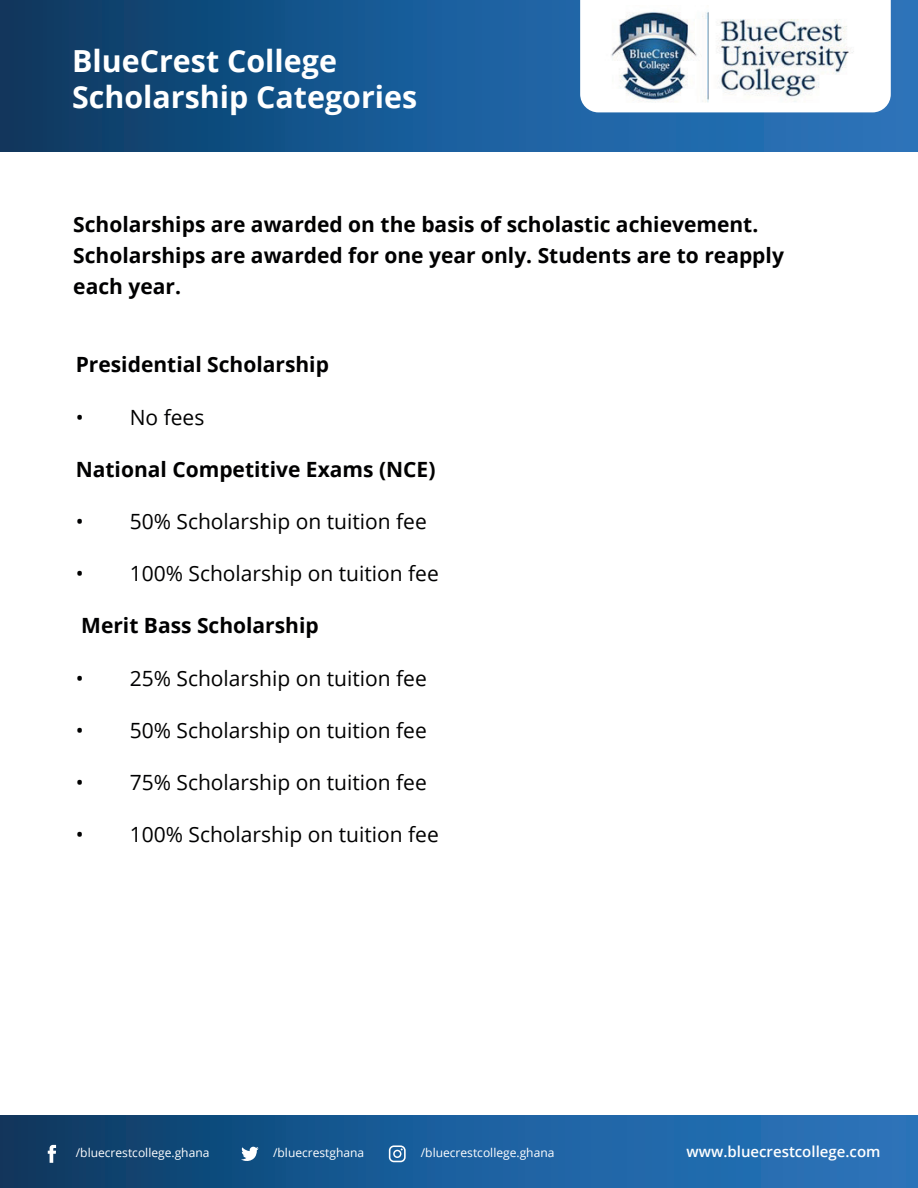
<style>
.page{position:relative;width:918px;height:1188px;background:#fff}
.page>*{position:absolute;margin:0;border:0;box-sizing:border-box;transform-origin:0 0}
.t1{font:700 30.45px/36.5px "Open Sans";color:#fff}
.t2{font:700 21px/31.2px "Open Sans";color:#000001}
.t3{font:21px "Open Sans";color:#000001}
.t4{font:600 15px "Open Sans";color:#fff}
.t5{font:12px "Open Sans";color:#fff}
</style>
<div class="page">
<div style="left:0;top:0;width:918px;height:151px;background:linear-gradient(to right,#093c67,#2f7cc6)"></div>
<svg style="left:580px;top:0;width:311px;height:112px"></svg>
<img style="left:598px;top:5px;width:276px;height:101px">
<div style="left:0;top:1115px;width:918px;height:73px;background:linear-gradient(to right,#0b3d67,#2b7ac4)"></div>
<svg style="left:241px;top:1147px;width:18px;height:15px"></svg>
<svg style="left:48px;top:1145px;width:8px;height:18px"></svg>
<svg style="left:389px;top:1145px;width:17px;height:17px"></svg>
<h1 class="t1" style="left:72px;top:42px;width:347px">BlueCrest College<br>Scholarship Categories</h1>
<p class="t2" style="left:73px;top:208px;width:712px">Scholarships are awarded on the basis of scholastic achievement.<br>Scholarships are awarded for one year only. Students are to reapply each year.</p>
<p class="t2" style="left:76px;top:349px;width:255px">Presidential Scholarship</p>
<p class="t3" style="left:76px;top:403px;width:130px">• No fees</p>
<p class="t2" style="left:76px;top:453px;width:361px">National Competitive Exams (NCE)</p>
<p class="t3" style="left:76px;top:507px;width:353px">• 50% Scholarship on tuition fee</p>
<p class="t3" style="left:76px;top:559px;width:365px">• 100% Scholarship on tuition fee</p>
<p class="t2" style="left:81px;top:610px;width:239px">Merit Bass Scholarship</p>
<p class="t3" style="left:76px;top:664px;width:353px">• 25% Scholarship on tuition fee</p>
<p class="t3" style="left:76px;top:716px;width:353px">• 50% Scholarship on tuition fee</p>
<p class="t3" style="left:76px;top:768px;width:353px">• 75% Scholarship on tuition fee</p>
<p class="t3" style="left:76px;top:820px;width:365px">• 100% Scholarship on tuition fee</p>
<p class="t5" style="left:76px;top:1145px;width:135px">/bluecrestcollege.ghana</p>
<p class="t5" style="left:273px;top:1145px;width:93px">/bluecrestghana</p>
<p class="t5" style="left:421px;top:1145px;width:135px">/bluecrestcollege.ghana</p>
<p class="t4" style="left:687px;top:1141px;width:195px">www.bluecrestcollege.com</p>
</div>
